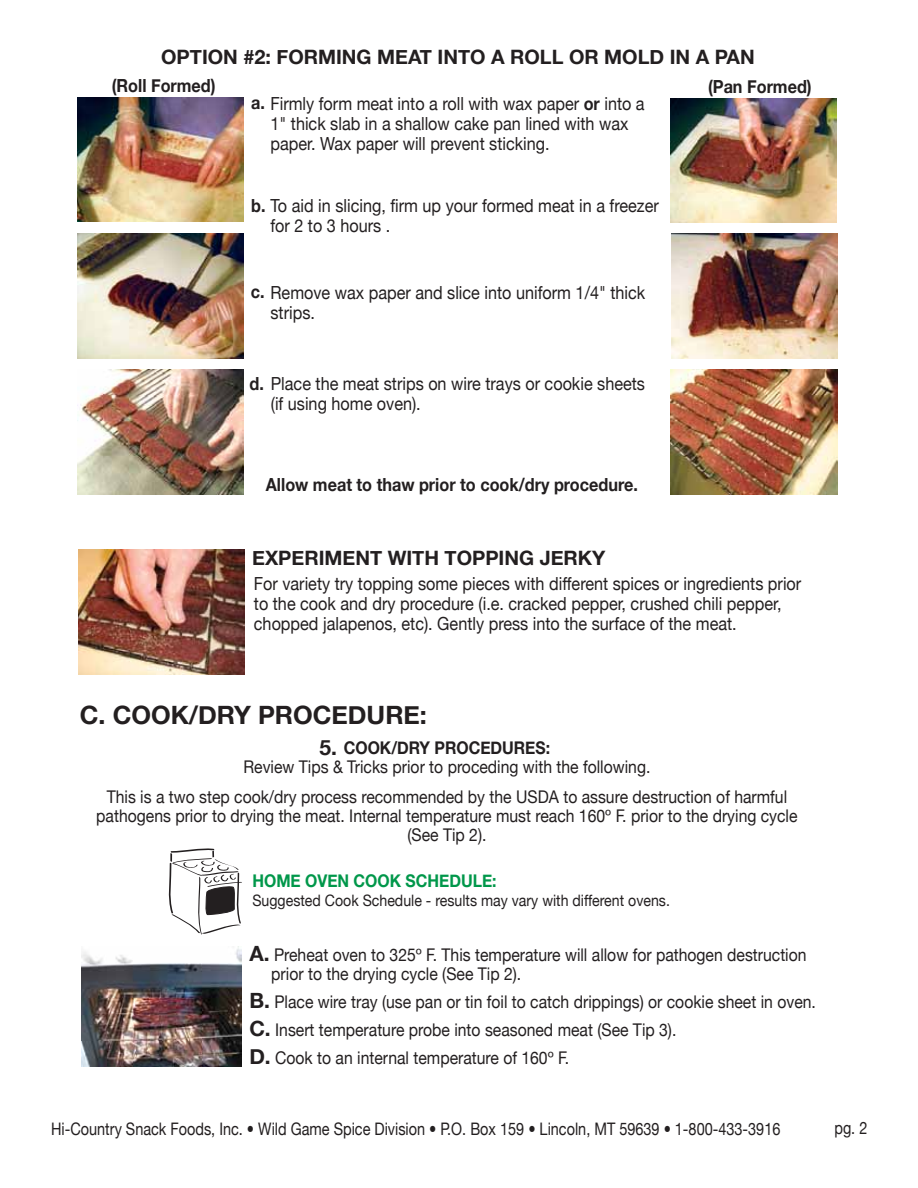
<style>
.page{position:relative;width:918px;height:1188px;background:#fff}
.page>*{position:absolute;margin:0;border:0;box-sizing:border-box;transform-origin:0 0}
.t1{font:700 25.2px "Helvetica Neue";color:#231f20}
.t2{font:700 21px "Helvetica Neue";color:#231f20}
.t3{font:700 19.8px "Helvetica Neue";color:#231f20}
.t4{font:18px/19.8px "Helvetica Neue";color:#231f20;scale:.9 1}
.t5{font:700 18px "Helvetica Neue";color:#231f20;scale:.9 1}
.t6{font:17.55px/19.2px "Helvetica Neue";color:#231f20;text-align:center;scale:.9 1}
.t7{font:700 17.55px "Helvetica Neue";color:#00974a;scale:.9 1}
.t8{font:700 17.55px "Helvetica Neue";color:#231f20;scale:.9 1}
.t9{font:17.25px "Helvetica Neue";color:#231f20;scale:.84 1}
.t10{font:15.75px "Helvetica Neue";color:#231f20;scale:.9 1}
.s1{font-weight:700}
.s2{font-weight:700;font-size:21px}
</style>
<div class="page">
<img style="left:78px;top:550px;width:167px;height:124px">
<img style="left:672px;top:234px;width:166px;height:124px">
<img style="left:671px;top:370px;width:166px;height:124px">
<img style="left:77px;top:234px;width:166px;height:124px">
<img style="left:77px;top:369px;width:166px;height:125px">
<img style="left:77px;top:97px;width:166px;height:125px">
<img style="left:670px;top:98px;width:167px;height:125px">
<svg style="left:168px;top:848px;width:74px;height:87px"></svg>
<img style="left:81px;top:947px;width:160px;height:120px">
<p class="t3" style="left:161px;top:45px;width:595px">OPTION #2: FORMING MEAT INTO A ROLL OR MOLD IN A PAN</p>
<p class="t4" style="left:270px;top:94px;width:417px;text-indent:-19px"><span class="s1">a.</span> Firmly form meat into a roll with wax paper <span class="s1">or</span> into a<br>1" thick slab in a shallow cake pan lined with wax paper. Wax paper will prevent sticking.</p>
<p class="t5" style="left:112px;top:74px;width:117px">(Roll Formed)</p>
<p class="t5" style="left:708px;top:75px;width:117px">(Pan Formed)</p>
<p class="t4" style="left:270px;top:195px;width:433px;text-indent:-19px"><span class="s1">b.</span> To aid in slicing, firm up your formed meat in a freezer for 2 to 3 hours .</p>
<p class="t4" style="left:271px;top:283px;width:418px;text-indent:-20px"><span class="s1">c.</span> Remove wax paper and slice into uniform 1/4" thick strips.</p>
<p class="t4" style="left:271px;top:373px;width:417px;text-indent:-21px"><span class="s1">d.</span> Place the meat strips on wire trays or cookie sheets (if using home oven).</p>
<p class="t5" style="left:266px;top:474px;width:415px">Allow meat to thaw prior to cook/dry procedure.</p>
<p class="t3" style="left:252px;top:546px;width:355px">EXPERIMENT WITH TOPPING JERKY</p>
<p class="t4" style="left:254px;top:574px;width:610px">For variety try topping some pieces with different spices or ingredients prior to the cook and dry procedure (i.e. cracked pepper, crushed chili pepper, chopped jalapenos, etc). Gently press into the surface of the meat.</p>
<h1 class="t1" style="left:80px;top:699px;width:349px">C. COOK/DRY PROCEDURE:</h1>
<p class="t8" style="left:344px;top:737px;width:231px">COOK/DRY PROCEDURES:</p>
<p class="t6" style="left:107px;top:752px;width:758px;line-height:29.7px">Review Tips &amp; Tricks prior to proceding with the following.<br>This is a two step cook/dry process recommended by the USDA to assure destruction of harmful</p>
<p class="t6" style="left:96px;top:806px;width:781px">pathogens prior to drying the meat. Internal temperature must reach 160º F. prior to the drying cycle (See Tip 2).</p>
<p class="t7" style="left:252px;top:869px;width:273px">HOME OVEN COOK SCHEDULE:</p>
<p class="t10" style="left:252px;top:891px;width:465px">Suggested Cook Schedule - results may vary with different ovens.</p>
<p class="t2" style="left:319px;top:734px;width:19px">5.</p>
<p class="t6" style="left:271px;top:945px;width:596px;text-align:left;text-indent:-22px"><span class="s2">A.</span> Preheat oven to 325º F. This temperature will allow for pathogen destruction prior to the drying cycle (See Tip 2).</p>
<p class="t6" style="left:249px;top:987px;width:631px;line-height:28px;text-align:left"><span class="s2">B.</span> Place wire tray (use pan or tin foil to catch drippings) or cookie sheet in oven.<br><span class="s2">C.</span> Insert temperature probe into seasoned meat (See Tip 3).<br><span class="s2">D.</span> Cook to an internal temperature of 160º F.</p>
<p class="t9" style="left:51px;top:1119px;width:870px">Hi-Country Snack Foods, Inc. • Wild Game Spice Division • P.O. Box 159 • Lincoln, MT 59639 • 1-800-433-3916</p>
<p class="t9" style="left:834px;top:1117px;width:41px">pg. 2</p>
</div>
